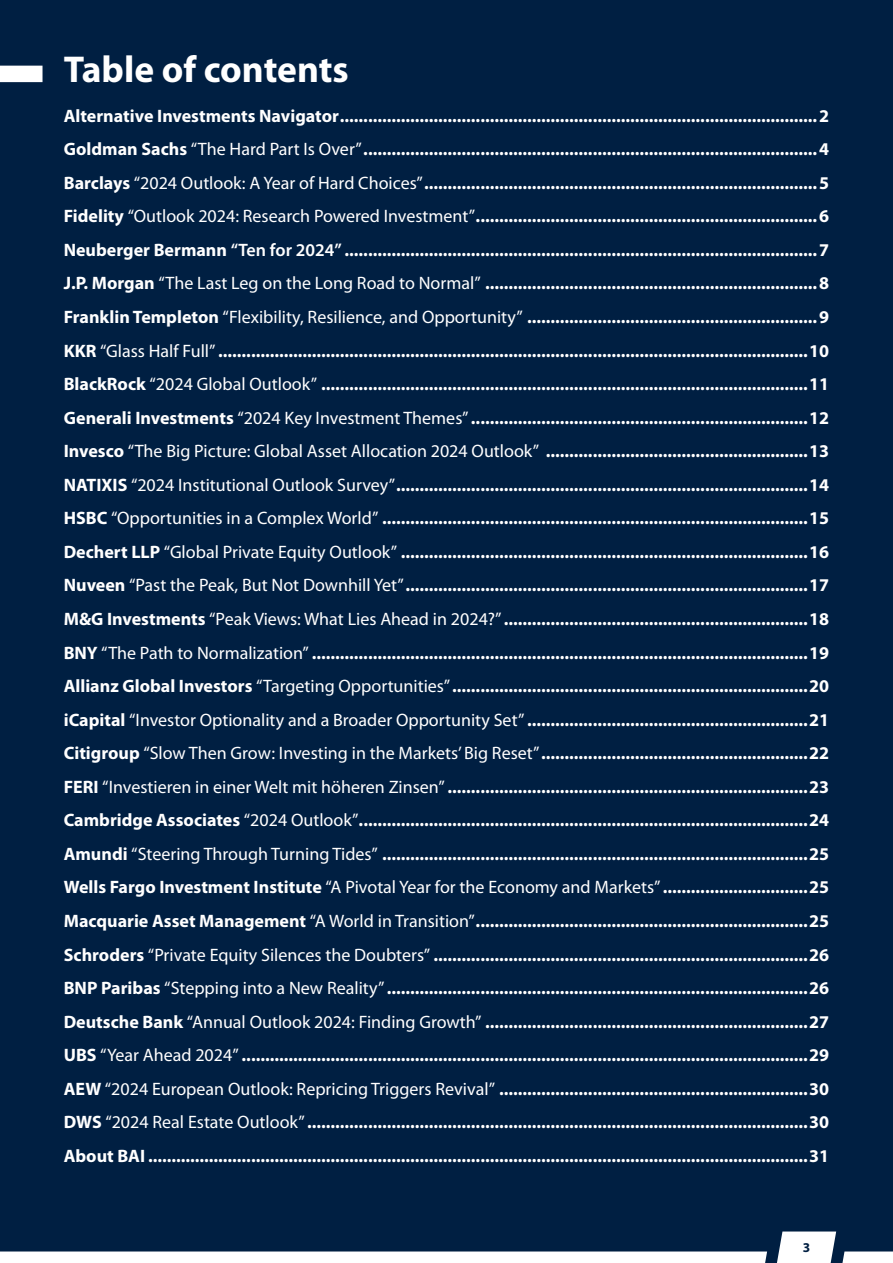
<style>
.page{position:relative;width:893px;height:1263px;background:#001f42}
.page>*{position:absolute;margin:0;border:0;box-sizing:border-box;transform-origin:0 0}
.t1{font:700 37.5px "Myriad Pro";color:#fff}
.t2{font:700 18px/33.6px "Myriad Pro";color:#fff;text-align:justify}
.t3{font:700 13.5px "Myriad Pro";color:#001f42}
.s1{font-weight:400}
.s2{font-weight:600}
</style>
<div class="page">
<svg style="left:777px;top:1231px;width:59px;height:32px;background:#e4e7eb"></svg>
<svg style="left:0;top:1251px;width:767px;height:12px;background:#f3f5f6"></svg>
<svg style="left:842px;top:1251px;width:51px;height:12px"></svg>
<div style="left:0;top:66px;width:43px;height:16px;background:#fff"></div>
<h1 class="t1" style="left:64px;top:45px;width:287px">Table of contents</h1>
<p class="t2" style="left:64px;top:98px;width:767px">Alternative Investments Navigator......................................................................................................2<br>Goldman Sachs <span class="s1">“The Hard Part Is Over”</span>.................................................................................................4<br>Barclays <span class="s1">“2024 Outlook: A Year of Hard Choices”</span>....................................................................................5<br>Fidelity <span class="s1">“Outlook 2024: Research Powered Investment”</span>.........................................................................6<br>Neuberger Bermann <span class="s2">“Ten for 2024”</span> .....................................................................................................7<br>J.P. Morgan <span class="s1">“The Last Leg on the Long Road to Normal”</span> .......................................................................8<br>Franklin Templeton <span class="s1">“Flexibility, Resilience, and Opportunity”</span> ..............................................................9<br>KKR <span class="s1">“Glass Half Full”</span>..............................................................................................................................10<br>BlackRock <span class="s1">“2024 Global Outlook”</span> ........................................................................................................11<br>Generali Investments <span class="s1">“2024 Key Investment Themes”</span>........................................................................12<br>Invesco <span class="s1">“The Big Picture: Global Asset Allocation 2024 Outlook”</span> ........................................................13<br>NATIXIS <span class="s1">“2024 Institutional Outlook Survey”</span>........................................................................................14<br>HSBC <span class="s1">“Opportunities in a Complex World”</span> ...........................................................................................15<br>Dechert LLP <span class="s1">“Global Private Equity Outlook”</span> .......................................................................................16<br>Nuveen <span class="s1">“Past the Peak, But Not Downhill Yet”</span>......................................................................................17<br>M&amp;G Investments <span class="s1">“Peak Views: What Lies Ahead in 2024?”</span>.................................................................18<br>BNY <span class="s1">“The Path to Normalization”</span> ..........................................................................................................19<br>Allianz Global Investors <span class="s1">“Targeting Opportunities”</span>............................................................................20 iCapital <span class="s1">“Investor Optionality and a Broader Opportunity Set”</span>............................................................21<br>Citigroup <span class="s1">“Slow Then Grow: Investing in the Markets’ Big Reset”</span>.........................................................22<br>FERI <span class="s1">“Investieren in einer Welt mit höheren Zinsen”</span> .............................................................................23<br>Cambridge Associates <span class="s1">“2024 Outlook”</span>................................................................................................24<br>Amundi <span class="s1">“Steering Through Turning Tides”</span> ...........................................................................................25<br>Wells Fargo Investment Institute <span class="s1">“A Pivotal Year for the Economy and Markets”</span>...............................25<br>Macquarie Asset Management <span class="s1">“A World in Transition”</span>.......................................................................25<br>Schroders <span class="s1">“Private Equity Silences the Doubters”</span> ................................................................................26<br>BNP Paribas <span class="s1">“Stepping into a New Reality”</span>..........................................................................................26<br>Deutsche Bank <span class="s1">“Annual Outlook 2024: Finding Growth”</span> .....................................................................27<br>UBS <span class="s1">“Year Ahead 2024”</span> .........................................................................................................................29<br>AEW <span class="s1">“2024 European Outlook: Repricing Triggers Revival”</span> ..................................................................30<br>DWS <span class="s1">“2024 Real Estate Outlook”</span>...........................................................................................................30<br>About BAI .............................................................................................................................................31</p>
<p class="t3" style="left:803px;top:1238px;width:9px">3</p>
</div>
